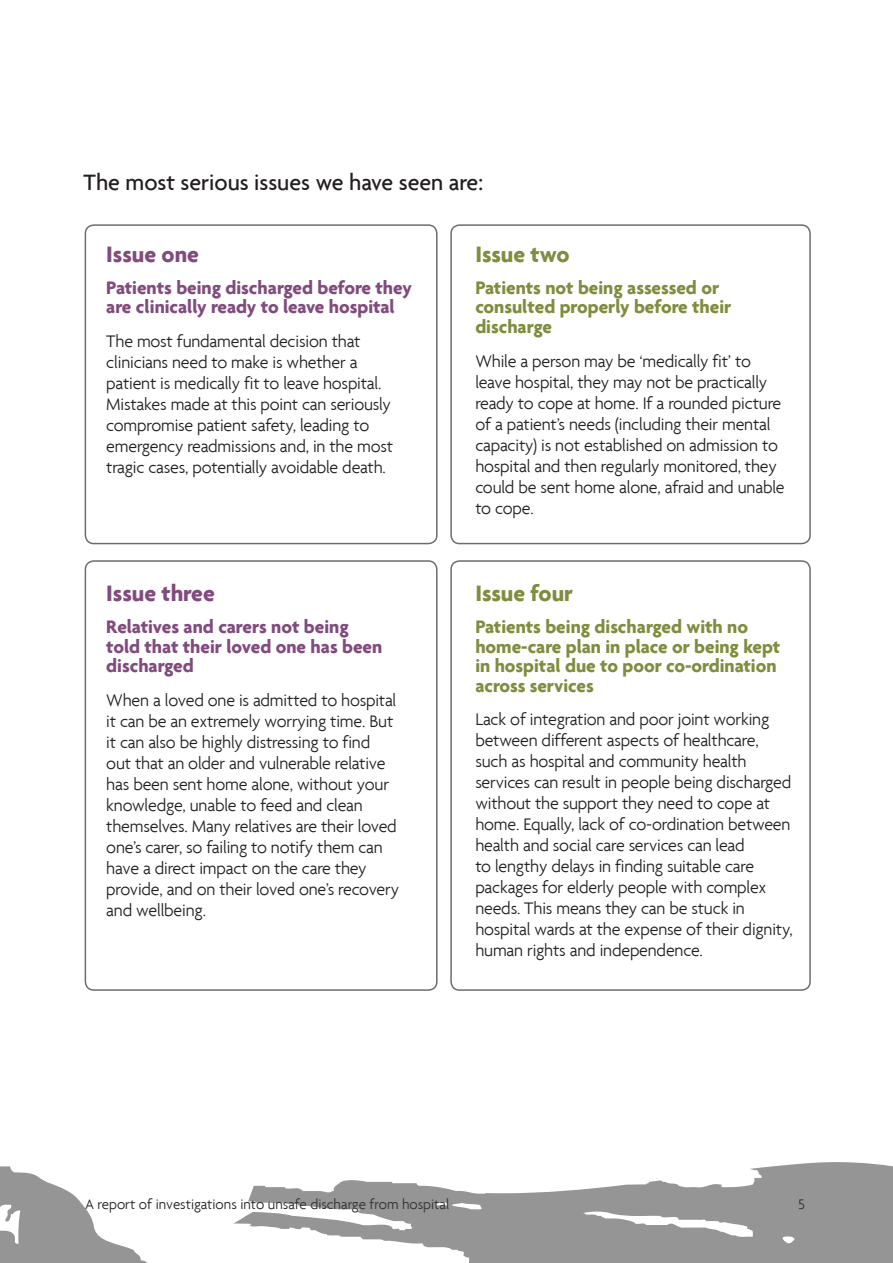
<style>
.page{position:relative;width:893px;height:1263px;background:#fff}
.page>*{position:absolute;margin:0;border:0;box-sizing:border-box;transform-origin:0 0}
.t1{font:500 24px "Agenda";color:#231f20}
.t2{font:700 24px "Agenda";color:#814b7e}
.t3{font:700 24px "Agenda";color:#808d3f}
.t4{font:700 19.5px/19.5px "Agenda";color:#808d3f}
.t5{font:700 19.5px/19.5px "Agenda";color:#814b7e}
.t6{font:300 18px/21px "Agenda";letter-spacing:-.01em;color:#231f20}
.t7{font:300 15px "Agenda";color:#231f20}
</style>
<div class="page">
<svg style="left:778px;top:1162px;width:112px;height:4px"></svg>
<svg style="left:0;top:1166px;width:893px;height:97px;fill:#959596"></svg>
<div style="left:85px;top:224px;width:353px;height:320px;border:2px solid #57585a;border-radius:9px"></div>
<div style="left:85px;top:560px;width:353px;height:431px;border:2px solid #57585a;border-radius:9px"></div>
<div style="left:450px;top:224px;width:361px;height:320px;border:2px solid #57585a;border-radius:9px"></div>
<div style="left:450px;top:560px;width:361px;height:431px;border:2px solid #57585a;border-radius:9px"></div>
<h1 class="t1" style="left:84px;top:167px;width:401px">The most serious issues we have seen are:</h1>
<h1 class="t2" style="left:106px;top:239px;width:94px">Issue one</h1>
<p class="t5" style="left:106px;top:277px;width:307px">Patients being discharged before they are clinically ready to leave hospital</p>
<p class="t6" style="left:106px;top:331px;width:288px">The most fundamental decision that clinicians need to make is whether a patient is medically fit to leave hospital.<br>Mistakes made at this point can seriously compromise patient safety, leading to emergency readmissions and, in the most tragic cases, potentially avoidable death.</p>
<h1 class="t2" style="left:106px;top:578px;width:110px">Issue three</h1>
<p class="t5" style="left:106px;top:616px;width:277px">Relatives and carers not being told that their loved one has been discharged</p>
<p class="t6" style="left:106px;top:689px;width:294px">When a loved one is admitted to hospital it can be an extremely worrying time. But it can also be highly distressing to find out that an older and vulnerable relative has been sent home alone, without your knowledge, unable to feed and clean themselves. Many relatives are their loved one’s carer, so failing to notify them can have a direct impact on the care they provide, and on their loved one’s recovery and wellbeing.</p>
<h1 class="t3" style="left:475px;top:239px;width:96px">Issue two</h1>
<p class="t4" style="left:475px;top:277px;width:257px">Patients not being assessed or consulted properly before their discharge</p>
<p class="t6" style="left:475px;top:350px;width:311px">While a person may be ‘medically fit’ to leave hospital, they may not be practically ready to cope at home. If a rounded picture of a patient’s needs (including their mental capacity) is not established on admission to hospital and then regularly monitored, they could be sent home alone, afraid and unable to cope.</p>
<h1 class="t3" style="left:475px;top:578px;width:99px">Issue four</h1>
<p class="t4" style="left:475px;top:616px;width:306px">Patients being discharged with no home-care plan in place or being kept in hospital due to poor co-ordination across services</p>
<p class="t6" style="left:475px;top:709px;width:319px">Lack of integration and poor joint working between different aspects of healthcare, such as hospital and community health services can result in people being discharged without the support they need to cope at home. Equally, lack of co-ordination between health and social care services can lead<br>to lengthy delays in finding suitable care packages for elderly people with complex needs. This means they can be stuck in hospital wards at the expense of their dignity, human rights and independence.</p>
<p class="t7" style="left:85px;top:1195px;width:366px">A report of investigations into unsafe discharge from hospital</p>
<p class="t7" style="left:798px;top:1195px;width:8px">5</p>
</div>
